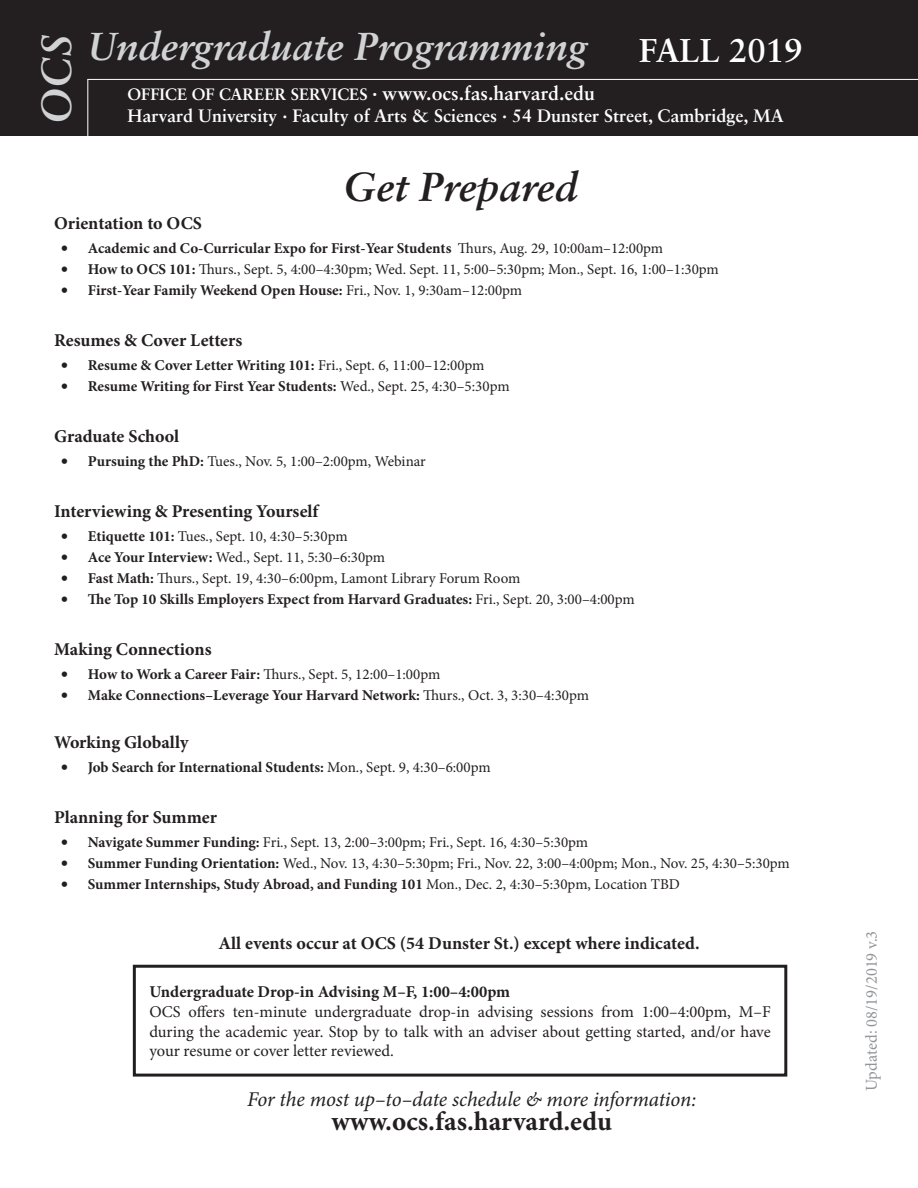
<style>
.page{position:relative;width:918px;height:1188px;background:#fff}
.page>*{position:absolute;margin:0;border:0;box-sizing:border-box;transform-origin:0 0}
.t1{font:italic 700 42px "Sabon LT Std";color:#d1d2d4}
.t2{font:italic 700 40.5px "Sabon LT Std";color:#231f20}
.t3{font:italic 700 39px "Sabon LT Std";color:#d1d2d4}
.t4{font:700 33px "Sabon LT Std";color:#fff}
.t5{font:700 27px "Minion Pro";color:#231f20}
.t6{font:italic 21px "Minion Pro";letter-spacing:-.01em;color:#231f20}
.t7{font:700 19.5px "Sabon LT Std";color:#fff}
.t8{font:700 18px "Minion Pro";color:#231f20}
.t9{font:700 18px "Sabon LT Std";color:#fff}
.t10{font:16.5px/19.8px "Minion Pro";letter-spacing:-.005em;color:#231f20;text-align:justify}
.t11{font:700 16.5px "Minion Pro";color:#231f20}
.t12{font:16.5px "Minion Pro";color:#939598}
.t13{font:700 15px "Minion Pro";color:#231f20}
.t14{font:15px "Minion Pro";color:#231f20}
.s1{font-size:16.5px}
.s2{font-family:"Calibri"}
.s3{font-weight:400}
.s4{font-family:"Calibri";font-weight:700}
.s5{font-weight:700}
</style>
<div class="page">
<div style="left:0;top:0;width:918px;height:136px;background:#231f20"></div>
<hr style="left:87px;top:79px;width:1px;height:58px;background:#fff">
<hr style="left:87px;top:79px;width:831px;height:1px;background:#fff">
<div style="left:133px;top:965px;width:654px;height:112px;border:3px solid #231f20"></div>
<p class="t1" style="left:31px;top:124px;width:91px;rotate:-90deg">OCS</p>
<p class="t3" style="left:88px;top:23px;width:501px">Undergraduate Programming</p>
<p class="t7" style="left:128px;top:82px;width:469px"><span class="s1">OFFICE OF CAREER SERVICES</span> · www.ocs.fas.harvard.edu</p>
<p class="t4" style="left:639px;top:30px;width:165px">FALL 2019</p>
<p class="t9" style="left:128px;top:105px;width:658px">Harvard University · Faculty of Arts &amp; Sciences · 54 Dunster Street, Cambridge, MA</p>
<p class="t2" style="left:343px;top:162px;width:236px">Get Prepared</p>
<p class="t8" style="left:54px;top:211px;width:149px">Orientation to OCS</p>
<p class="t13" style="left:61px;top:238px;width:604px"><span class="s2">•</span> Academic and Co-Curricular Expo for First-Year Students <span class="s3">Thurs, Aug. 29, 10:00am–12:00pm</span></p>
<p class="t14" style="left:61px;top:259px;width:660px"><span class="s4">•</span> <span class="s5">How to OCS 101:</span> Thurs., Sept. 5, 4:00–4:30pm; Wed. Sept. 11, 5:00–5:30pm; Mon., Sept. 16, 1:00–1:30pm</p>
<p class="t13" style="left:61px;top:280px;width:463px"><span class="s2">•</span> First-Year Family Weekend Open House: <span class="s3">Fri., Nov. 1, 9:30am–12:00pm</span></p>
<p class="t8" style="left:54px;top:328px;width:190px">Resumes &amp; Cover Letters</p>
<p class="t13" style="left:61px;top:355px;width:425px"><span class="s2">•</span> Resume &amp; Cover Letter Writing 101: <span class="s3">Fri., Sept. 6, 11:00–12:00pm</span></p>
<p class="t13" style="left:61px;top:376px;width:450px"><span class="s2">•</span> Resume Writing for First Year Students: <span class="s3">Wed., Sept. 25, 4:30–5:30pm</span></p>
<p class="t8" style="left:54px;top:424px;width:127px">Graduate School</p>
<p class="t14" style="left:61px;top:451px;width:367px"><span class="s4">•</span> <span class="s5">Pursuing the PhD:</span> Tues., Nov. 5, 1:00–2:00pm, Webinar</p>
<p class="t8" style="left:54px;top:499px;width:266px">Interviewing &amp; Presenting Yourself</p>
<p class="t14" style="left:61px;top:526px;width:288px"><span class="s4">•</span> <span class="s5">Etiquette 101:</span> Tues., Sept. 10, 4:30–5:30pm</p>
<p class="t14" style="left:61px;top:547px;width:326px"><span class="s4">•</span> <span class="s5">Ace Your Interview:</span> Wed., Sept. 11, 5:30–6:30pm</p>
<p class="t14" style="left:61px;top:568px;width:461px"><span class="s4">•</span> <span class="s5">Fast Math:</span> Thurs., Sept. 19, 4:30–6:00pm, Lamont Library Forum Room</p>
<p class="t13" style="left:61px;top:589px;width:575px"><span class="s2">•</span> The Top 10 Skills Employers Expect from Harvard Graduates: <span class="s3">Fri., Sept. 20, 3:00–4:00pm</span></p>
<p class="t8" style="left:54px;top:637px;width:159px">Making Connections</p>
<p class="t14" style="left:61px;top:664px;width:381px"><span class="s4">•</span> <span class="s5">How to Work a Career Fair:</span> Thurs., Sept. 5, 12:00–1:00pm</p>
<p class="t13" style="left:61px;top:685px;width:530px"><span class="s2">•</span> Make Connections–Leverage Your Harvard Network: <span class="s3">Thurs., Oct. 3, 3:30–4:30pm</span></p>
<p class="t8" style="left:54px;top:730px;width:136px">Working Globally</p>
<p class="t13" style="left:61px;top:757px;width:431px"><span class="s2">•</span> Job Search for International Students: <span class="s3">Mon., Sept. 9, 4:30–6:00pm</span></p>
<p class="t8" style="left:54px;top:805px;width:164px">Planning for Summer</p>
<p class="t14" style="left:61px;top:832px;width:529px"><span class="s4">•</span> <span class="s5">Navigate Summer Funding:</span> Fri., Sept. 13, 2:00–3:00pm; Fri., Sept. 16, 4:30–5:30pm</p>
<p class="t14" style="left:61px;top:853px;width:731px"><span class="s4">•</span> <span class="s5">Summer Funding Orientation:</span> Wed., Nov. 13, 4:30–5:30pm; Fri., Nov. 22, 3:00–4:00pm; Mon., Nov. 25, 4:30–5:30pm</p>
<p class="t13" style="left:61px;top:874px;width:621px"><span class="s2">•</span> Summer Internships, Study Abroad, and Funding 101 <span class="s3">Mon., Dec. 2, 4:30–5:30pm, Location TBD</span></p>
<p class="t8" style="left:218px;top:931px;width:483px">All events occur at OCS (54 Dunster St.) except where indicated.</p>
<p class="t12" style="left:860px;top:1091px;width:162px;rotate:-90deg">Updated: 08/19/2019 v.3</p>
<p class="t11" style="left:149px;top:980px;width:362px">Undergraduate Drop-in Advising M–F, 1:00–4:00pm</p>
<p class="t10" style="left:149px;top:1002px;width:623px">OCS offers ten-minute undergraduate drop-in advising sessions from 1:00–4:00pm, M–F during the academic year. Stop by to talk with an adviser about getting started, and/or have your resume or cover letter reviewed.</p>
<p class="t6" style="left:247px;top:1085px;width:451px">For the most up–to–date schedule &amp; more information:</p>
<p class="t5" style="left:331px;top:1102px;width:282px">www.ocs.fas.harvard.edu</p>
</div>
